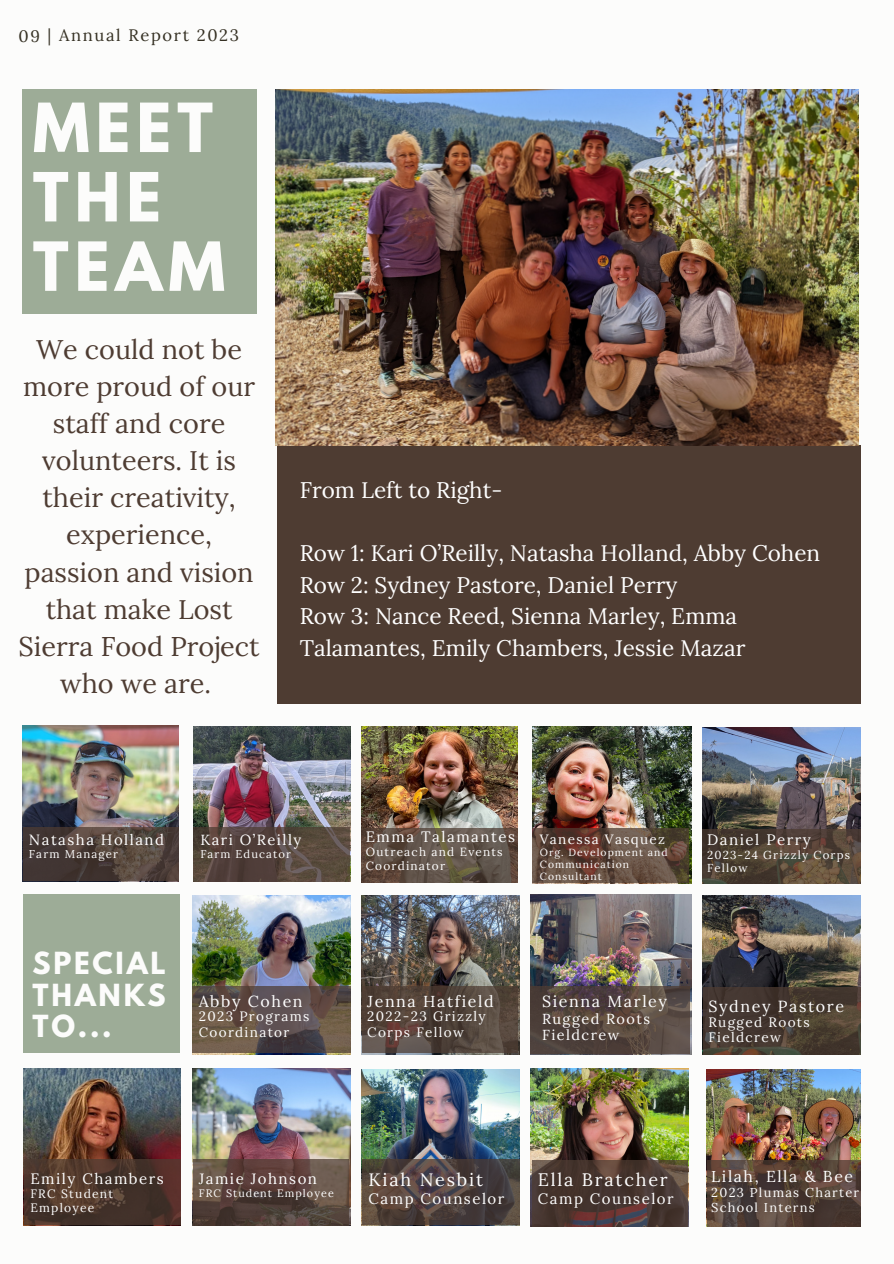
<style>
.page{position:relative;width:894px;height:1264px;background:#fff}
.page>*{position:absolute;margin:0;border:0;box-sizing:border-box;transform-origin:0 0}
.t1{font:700 60px/69.3px "League Spartan";letter-spacing:.1em;color:#fcfcfb}
.t2{font:27px/37.2px "Lora";color:#4e3c32;text-align:center}
.t3{font:700 27px/31.5px "League Spartan";letter-spacing:.1em;color:#fcfcfb;text-align:justify}
.t4{font:22.5px/31.5px "Lora";color:#fff}
.t5{font:18px "Lora";letter-spacing:.1em;color:#fff}
.t6{font:16.5px "Lora";letter-spacing:.095em;color:#353023}
.t7{font:16.05px "Lora";letter-spacing:.1em;color:#fff}
.t8{font:15.9px "Lora";letter-spacing:.1em;color:#fff}
.t9{font:15.75px "Lora";letter-spacing:.1em;color:#fff}
.t10{font:15.15px "Lora";letter-spacing:.1em;color:#fff}
.t11{font:15px "Lora";letter-spacing:.1em;color:#fff}
.t12{font:14.7px "Lora";letter-spacing:.1em;color:#fff}
.t13{font:14.4px/16.8px "Lora";letter-spacing:.1em;color:#fff}
.t14{font:13.5px/15.8px "Lora";letter-spacing:.1em;color:#fff}
.t15{font:12.75px/15px "Lora";letter-spacing:.1em;color:#fff}
.t16{font:12.15px/14.1px "Lora";letter-spacing:.1em;color:#fff}
.t17{font:11.85px/13.8px "Lora";letter-spacing:.1em;color:#fff}
.t18{font:11.55px/13.4px "Lora";letter-spacing:.1em;color:#fff}
.t19{font:11.4px "Lora";letter-spacing:.1em;color:#fff}
.t20{font:11.1px "Lora";letter-spacing:.1em;color:#fff}
.t21{font:10.8px "Lora";letter-spacing:.1em;color:#fff}
.t22{font:10.35px/12px "Lora";letter-spacing:.1em;color:#fff}
</style>
<div class="page">
<div style="left:0;top:0;width:893px;height:1263px;background:#fcfcfb"></div>
<img style="left:706px;top:1069px;width:154px;height:90px">
<svg style="left:706px;top:1159px;width:154px;height:67px;background:#554339"></svg>
<img style="left:702px;top:895px;width:158px;height:159px">
<img style="left:530px;top:894px;width:160px;height:160px">
<svg style="left:703px;top:986px;width:157px;height:68px;background:#463a30"></svg>
<svg style="left:530px;top:986px;width:159px;height:68px;background:#55463f"></svg>
<img style="left:361px;top:895px;width:158px;height:159px">
<img style="left:193px;top:896px;width:158px;height:158px">
<svg style="left:361px;top:986px;width:156px;height:67px;background:#55453d"></svg>
<svg style="left:192px;top:986px;width:159px;height:67px;background:#605149"></svg>
<img style="left:530px;top:1068px;width:158px;height:158px">
<svg style="left:532px;top:1160px;width:155px;height:66px;background:#4c3933"></svg>
<img style="left:361px;top:1069px;width:158px;height:156px">
<svg style="left:361px;top:1158px;width:158px;height:66px;background:#4f433f"></svg>
<div style="left:24px;top:894px;width:156px;height:159px;background:#9dac97"></div>
<img style="left:192px;top:1068px;width:158px;height:157px">
<svg style="left:193px;top:1158px;width:156px;height:67px;background:#5c473f"></svg>
<img style="left:24px;top:1068px;width:156px;height:157px">
<svg style="left:24px;top:1159px;width:156px;height:65px;background:#4b342b"></svg>
<img style="left:23px;top:725px;width:156px;height:102px">
<svg style="left:23px;top:827px;width:156px;height:54px;background:#4c3f39"></svg>
<img style="left:193px;top:726px;width:157px;height:101px">
<svg style="left:193px;top:827px;width:157px;height:55px;background:#56463d"></svg>
<img style="left:702px;top:727px;width:158px;height:102px">
<svg style="left:702px;top:829px;width:158px;height:54px;background:#514336"></svg>
<img style="left:532px;top:726px;width:158px;height:157px">
<svg style="left:532px;top:828px;width:156px;height:55px;background:#624a3d"></svg>
<img style="left:361px;top:726px;width:156px;height:102px">
<svg style="left:361px;top:828px;width:156px;height:55px;background:#605146"></svg>
<div style="left:277px;top:445px;width:583px;height:259px;background:#4e3c32"></div>
<img style="left:276px;top:89px;width:582px;height:356px">
<div style="left:22px;top:89px;width:234px;height:225px;background:#9dac97"></div>
<p class="t6" style="left:19px;top:25px;width:222px">09 | Annual Report 2023</p>
<p class="t1" style="left:33px;top:101px;width:194px">MEET<br>THE<br>TEAM</p>
<p class="t2" style="left:19px;top:330px;width:242px">We could not be more proud of our staff and core volunteers. It is their creativity, experience, passion and vision that make Lost<br>Sierra Food Project who we are.</p>
<h5 class="t4" style="left:299px;top:474px;width:204px">From Left to Right-</h5>
<p class="t4" style="left:299px;top:537px;width:522px">Row 1: Kari O’Reilly, Natasha Holland, Abby Cohen Row 2: Sydney Pastore, Daniel Perry<br>Row 3: Nance Reed, Sienna Marley, Emma Talamantes, Emily Chambers, Jessie Mazar</p>
<p class="t11" style="left:29px;top:829px;width:137px">Natasha Holland</p>
<p class="t19" style="left:29px;top:846px;width:91px">Farm Manager</p>
<p class="t12" style="left:200px;top:830px;width:102px">Kari O’Reilly</p>
<p class="t20" style="left:200px;top:846px;width:92px">Farm Educator</p>
<h6 class="t3" style="left:33px;top:950px;width:135px">SPECIAL THANKS TO...</h6>
<p class="t8" style="left:199px;top:990px;width:105px">Abby Cohen</p>
<p class="t14" style="left:199px;top:1008px;width:112px">2023 Programs<br>Coordinator</p>
<p class="t11" style="left:366px;top:826px;width:151px">Emma Talamantes</p>
<h6 class="t17" style="left:366px;top:844px;width:138px">Outreach and Events<br>Coordinator</h6>
<p class="t14" style="left:539px;top:831px;width:127px">Vanessa Vasquez</p>
<h6 class="t22" style="left:539px;top:846px;width:129px">Org. Development and<br>Communication<br>Consultant</h6>
<p class="t10" style="left:706px;top:829px;width:105px">Daniel Perry</p>
<p class="t18" style="left:706px;top:847px;width:144px">2023-24 Grizzly Corps<br>Fellow</p>
<p class="t8" style="left:367px;top:990px;width:128px">Jenna Hatfield</p>
<p class="t14" style="left:367px;top:1008px;width:120px">2022-23 Grizzly<br>Corps Fellow</p>
<p class="t7" style="left:542px;top:990px;width:126px">Sienna Marley</p>
<p class="t13" style="left:542px;top:1009px;width:110px">Rugged Roots<br>Fieldcrew</p>
<h6 class="t7" style="left:708px;top:995px;width:137px">Sydney Pastore</h6>
<h6 class="t14" style="left:708px;top:1013px;width:103px">Rugged Roots<br>Fieldcrew</h6>
<p class="t11" style="left:30px;top:1168px;width:135px">Emily Chambers</p>
<p class="t16" style="left:30px;top:1186px;width:84px">FRC Student<br>Employee</p>
<p class="t11" style="left:199px;top:1168px;width:120px">Jamie Johnson</p>
<h5 class="t21" style="left:199px;top:1185px;width:136px">FRC Student Employee</h5>
<p class="t5" style="left:368px;top:1168px;width:116px">Kiah Nesbit</p>
<p class="t11" style="left:368px;top:1189px;width:137px">Camp Counselor</p>
<p class="t5" style="left:537px;top:1168px;width:131px">Ella Bratcher</p>
<p class="t11" style="left:537px;top:1189px;width:137px">Camp Counselor</p>
<p class="t9" style="left:711px;top:1166px;width:143px">Lilah, Ella &amp; Bee</p>
<p class="t15" style="left:711px;top:1185px;width:149px">2023 Plumas Charter<br>School Interns</p>
</div>
